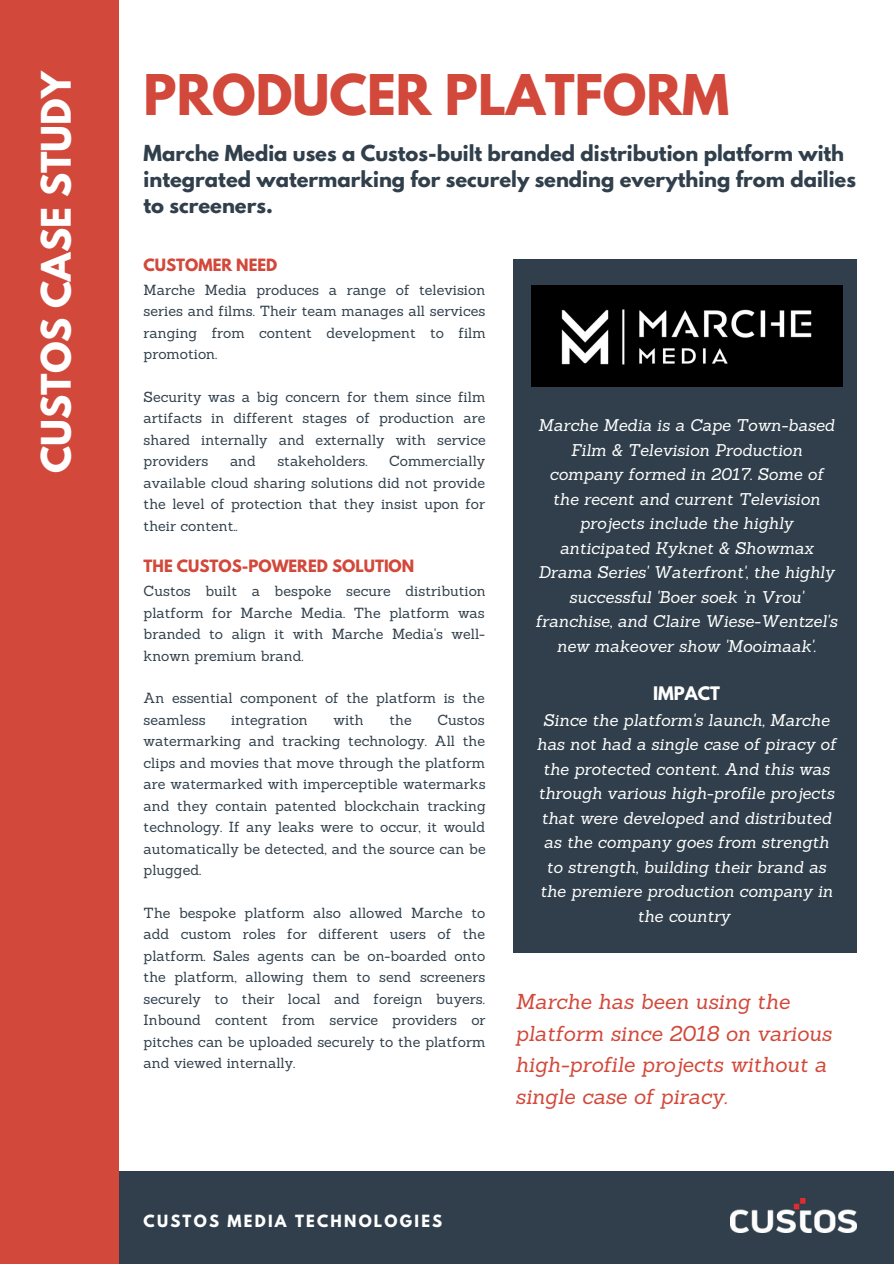
<style>
.page{position:relative;width:894px;height:1264px;background:#fff}
.page>*{position:absolute;margin:0;border:0;box-sizing:border-box;transform-origin:0 0}
.t1{font:700 49.65px "League Spartan";color:#d2483a}
.t2{font:700 36px "League Spartan";color:#fff}
.t3{font:italic 21px/31.5px "Sanchez";color:#d2483a}
.t4{font:700 19.5px/26px "League Spartan";color:#303f4b}
.t5{font:italic 16.5px/24.5px "Sanchez";color:#fff;text-align:center}
.t6{font:700 16.5px "League Spartan";color:#fff}
.t7{font:700 15px "League Spartan";color:#d2483a}
.t8{font:700 14.85px "League Spartan";letter-spacing:.15em;color:#fff}
.t9{font:14.25px/21.5px "Sanchez";color:#303f4b;text-align:justify}
</style>
<div class="page">
<div style="left:0;top:1171px;width:893px;height:92px;background:#303f4b"></div>
<div style="left:0;top:0;width:119px;height:1263px;background:#d2483a"></div>
<div style="left:513px;top:259px;width:343px;height:693px;background:#303f4b"></div>
<img style="left:730px;top:1198px;width:126px;height:34px">
<img style="left:531px;top:285px;width:310px;height:102px">
<h2 class="t2" style="left:39px;top:473px;width:405px;rotate:-90deg">CUSTOS CASE STUDY</h2>
<h1 class="t1" style="left:143px;top:70px;width:587px">PRODUCER PLATFORM</h1>
<h3 class="t4" style="left:143px;top:142px;width:713px">Marche Media uses a Custos-built branded distribution platform with integrated watermarking for securely sending everything from dailies to screeners.</h3>
<p class="t7" style="left:143px;top:257px;width:135px">CUSTOMER NEED</p>
<p class="t9" style="left:143px;top:279px;width:343px">Marche Media produces a range of television series and films. Their team manages all services ranging from content development to film promotion.</p>
<p class="t9" style="left:143px;top:386px;width:343px">Security was a big concern for them since film artifacts in different stages of production are shared internally and externally with service providers</p>
<p class="t9" style="left:143px;top:450px;width:343px;text-indent:245px">Commercially available cloud sharing solutions did not provide the level of protection that they insist upon for their content..</p>
<p class="t7" style="left:143px;top:559px;width:272px">THE CUSTOS-POWERED SOLUTION</p>
<p class="t9" style="left:143px;top:580px;width:343px">Custos built a bespoke secure distribution platform for Marche Media. The platform was branded to align it with Marche Media's well&shy;known premium brand.</p>
<p class="t9" style="left:143px;top:687px;width:342px">An essential component of the platform is the seamless</p>
<p class="t9" style="left:230px;top:450px;width:27px">and</p>
<p class="t9" style="left:277px;top:450px;width:92px">stakeholders.</p>
<p class="t9" style="left:143px;top:709px;width:343px;text-indent:294px">Custos watermarking and tracking technology. All the clips and movies that move through the platform are watermarked with imperceptible watermarks and they contain patented blockchain tracking technology. If any leaks were to occur, it would automatically be detected, and the source can be plugged.</p>
<p class="t9" style="left:143px;top:902px;width:343px">The bespoke platform also allowed Marche to add custom roles for different users of the platform. Sales agents can be on-boarded onto the platform, allowing them to send screeners securely to their local and foreign buyers.<br>Inbound content from service providers or pitches can be uploaded securely to the platform and viewed internally.</p>
<p class="t9" style="left:231px;top:709px;width:78px">integration</p>
<p class="t9" style="left:333px;top:709px;width:32px">with</p>
<p class="t9" style="left:389px;top:709px;width:24px">the</p>
<p class="t5" style="left:535px;top:413px;width:303px">Marche Media is a Cape Town-based<br>Film &amp; Television Production company formed in 2017. Some of the recent and current Television projects include the highly anticipated Kyknet &amp; Showmax<br>Drama Series' Waterfront', the highly successful 'Boer soek ‘n Vrou' franchise, and Claire Wiese-Wentzel's new makeover show 'Mooimaak'.</p>
<p class="t6" style="left:652px;top:685px;width:68px">IMPACT</p>
<p class="t5" style="left:536px;top:707px;width:301px">Since the platform's launch, Marche has not had a single case of piracy of the protected content. And this was through various high-profile projects that were developed and distributed as the company goes from strength to strength, building their brand as the premiere production company in the country</p>
<h3 class="t3" style="left:515px;top:985px;width:318px">Marche has been using the platform since 2018 on various high-profile projects without a single case of piracy.</h3>
<p class="t8" style="left:143px;top:1213px;width:300px">CUSTOS MEDIA TECHNOLOGIES</p>
</div>
